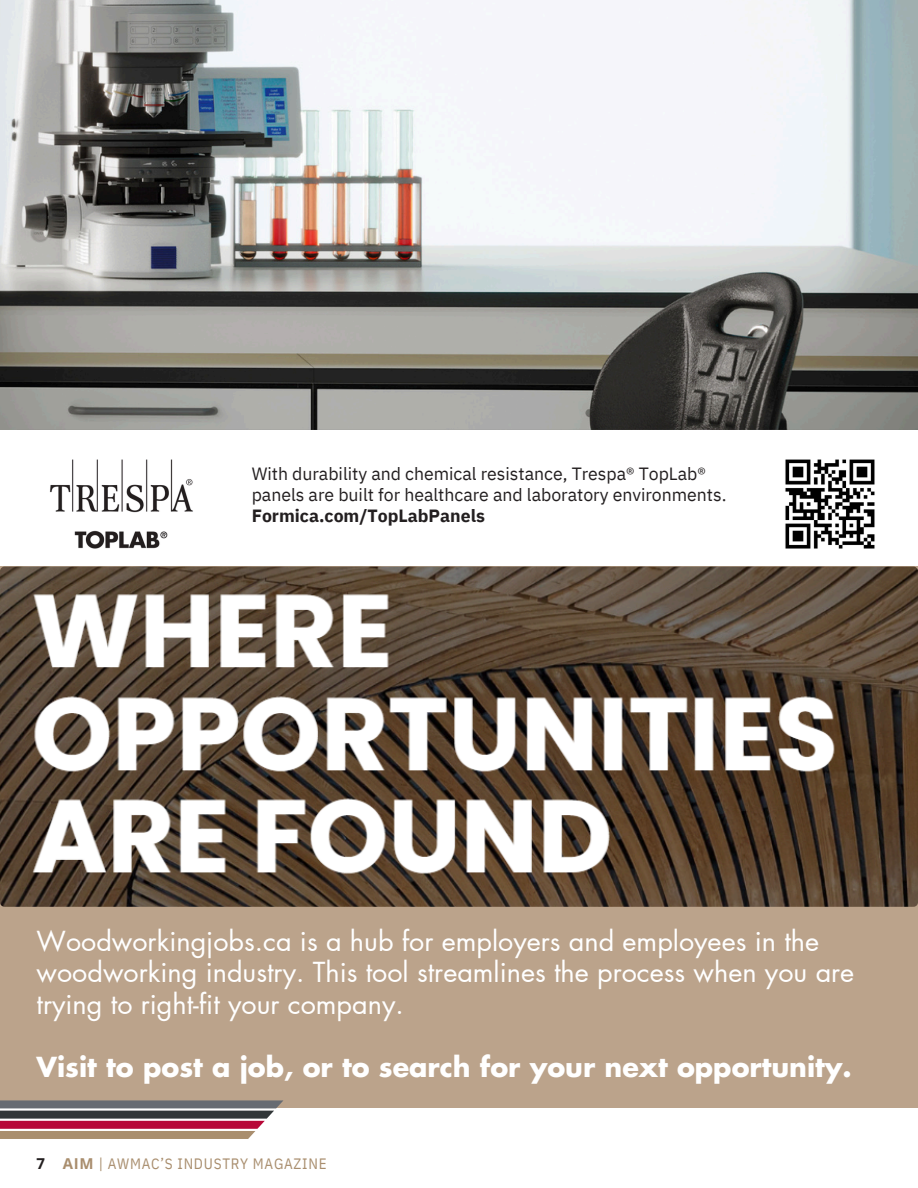
<style>
.page{position:relative;width:918px;height:1188px;background:#fff}
.page>*{position:absolute;margin:0;border:0;box-sizing:border-box;transform-origin:0 0}
.t1{font:27px/31.5px "Futura LT Pro";color:#fff}
.t2{font:700 27px "Futura LT Pro";color:#fff}
.t3{font:17.7px/21px "IBM Plex Sans";color:#231f20}
.t4{font:15px "IBM Plex Sans Cond";letter-spacing:.05em;color:#a98e6e}
.t5{font:700 15px "Open Sans";color:#231f20}
.s1{font-weight:700}
.s2{font-family:"Open Sans";font-weight:700}
</style>
<div class="page">
<img style="left:0;top:0;width:918px;height:430px">
<img style="left:17px;top:17px;width:890px;height:550px">
<div style="left:0;top:567px;width:917px;height:541px;background:#bba38b"></div>
<img style="left:0;top:567px;width:918px;height:339px;border-radius:4px">
<svg style="left:0;top:1100px;width:283px;height:39px"></svg>
<p class="t3" style="left:252px;top:463px;width:476px">With durability and chemical resistance, Trespa® TopLab® panels are built for healthcare and laboratory environments.<br><span class="s1">Formica.com/TopLabPanels</span></p>
<p class="t1" style="left:37px;top:926px;width:819px">Woodworkingjobs.ca is a hub for employers and employees in the woodworking industry. This tool streamlines the process when you are trying to right-fit your company.</p>
<h3 class="t2" style="left:37px;top:1055px;width:817px">Visit to post a job, or to search for your next opportunity.</h3>
<p class="t5" style="left:37px;top:1153px;width:10px">7</p>
<h2 class="t4" style="left:63px;top:1154px;width:265px"><span class="s2">AIM</span> | AWMAC’S INDUSTRY MAGAZINE</h2>
</div>
